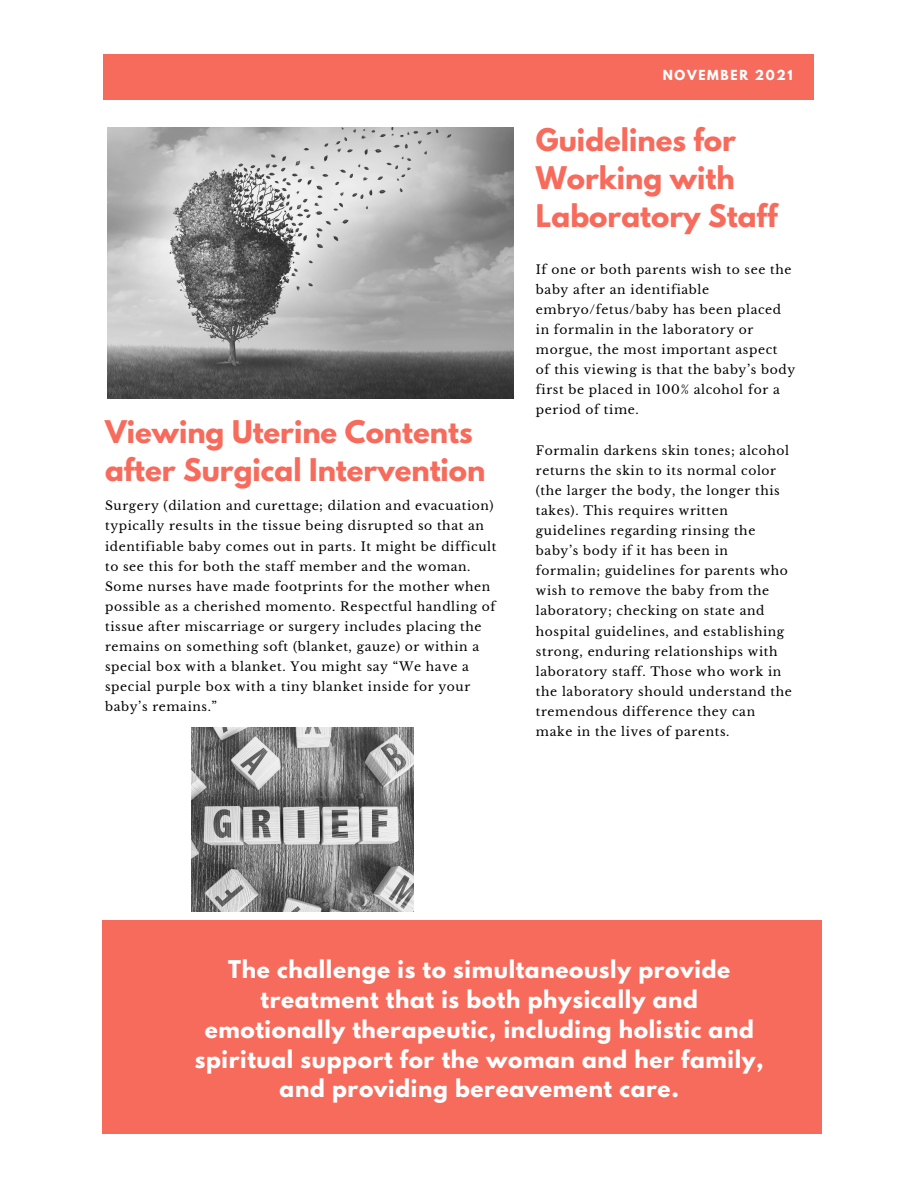
<style>
.page{position:relative;width:918px;height:1188px;background:#fff}
.page>*{position:absolute;margin:0;border:0;box-sizing:border-box;transform-origin:0 0}
.t1{font:700 27.6px/38.1px "League Spartan";color:#f76b5c}
.t2{font:700 21.75px/29.8px "League Spartan";letter-spacing:.03em;color:#fff;text-align:center}
.t3{font:12.3px/20.1px "Libre Baskerville";letter-spacing:.05em;color:#000}
.t4{font:700 12.3px "League Spartan";letter-spacing:.14em;color:#fff}
</style>
<div class="page">
<div style="left:103px;top:920px;width:719px;height:214px;background:#f76b5c"></div>
<img style="left:107px;top:127px;width:406px;height:271px">
<img style="left:192px;top:727px;width:222px;height:185px">
<div style="left:103px;top:54px;width:711px;height:45px;background:#f76b5c"></div>
<p class="t4" style="left:663px;top:69px;width:131px">NOVEMBER 2021</p>
<p class="t1" style="left:105px;top:416px;width:382px">Viewing Uterine Contents after Surgical Intervention</p>
<p class="t3" style="left:105px;top:496px;width:393px">Surgery (dilation and curettage; dilation and evacuation) typically results in the tissue being disrupted so that an identifiable baby comes out in parts. It might be difficult to see this for both the staff member and the woman.<br>Some nurses have made footprints for the mother when possible as a cherished momento. Respectful handling of tissue after miscarriage or surgery includes placing the remains on something soft (blanket, gauze) or within a special box with a blanket. You might say “We have a special purple box with a tiny blanket inside for your baby’s remains.”</p>
<p class="t1" style="left:536px;top:124px;width:243px">Guidelines for<br>Working with<br>Laboratory Staff</p>
<p class="t3" style="left:536px;top:259px;width:261px">If one or both parents wish to see the baby after an identifiable embryo/fetus/baby has been placed in formalin in the laboratory or morgue, the most important aspect<br>of this viewing is that the baby’s body first be placed in 100% alcohol for a period of time.</p>
<p class="t3" style="left:536px;top:440px;width:258px">Formalin darkens skin tones; alcohol returns the skin to its normal color (the larger the body, the longer this takes). This requires written guidelines regarding rinsing the baby’s body if it has been in formalin; guidelines for parents who wish to remove the baby from the laboratory; checking on state and hospital guidelines, and establishing strong, enduring relationships with laboratory staff. Those who work in the laboratory should understand the tremendous difference they can make in the lives of parents.</p>
<p class="t2" style="left:195px;top:957px;width:570px">The challenge is to simultaneously provide treatment that is both physically and emotionally therapeutic, including holistic and spiritual support for the woman and her family, and providing bereavement care.</p>
</div>
